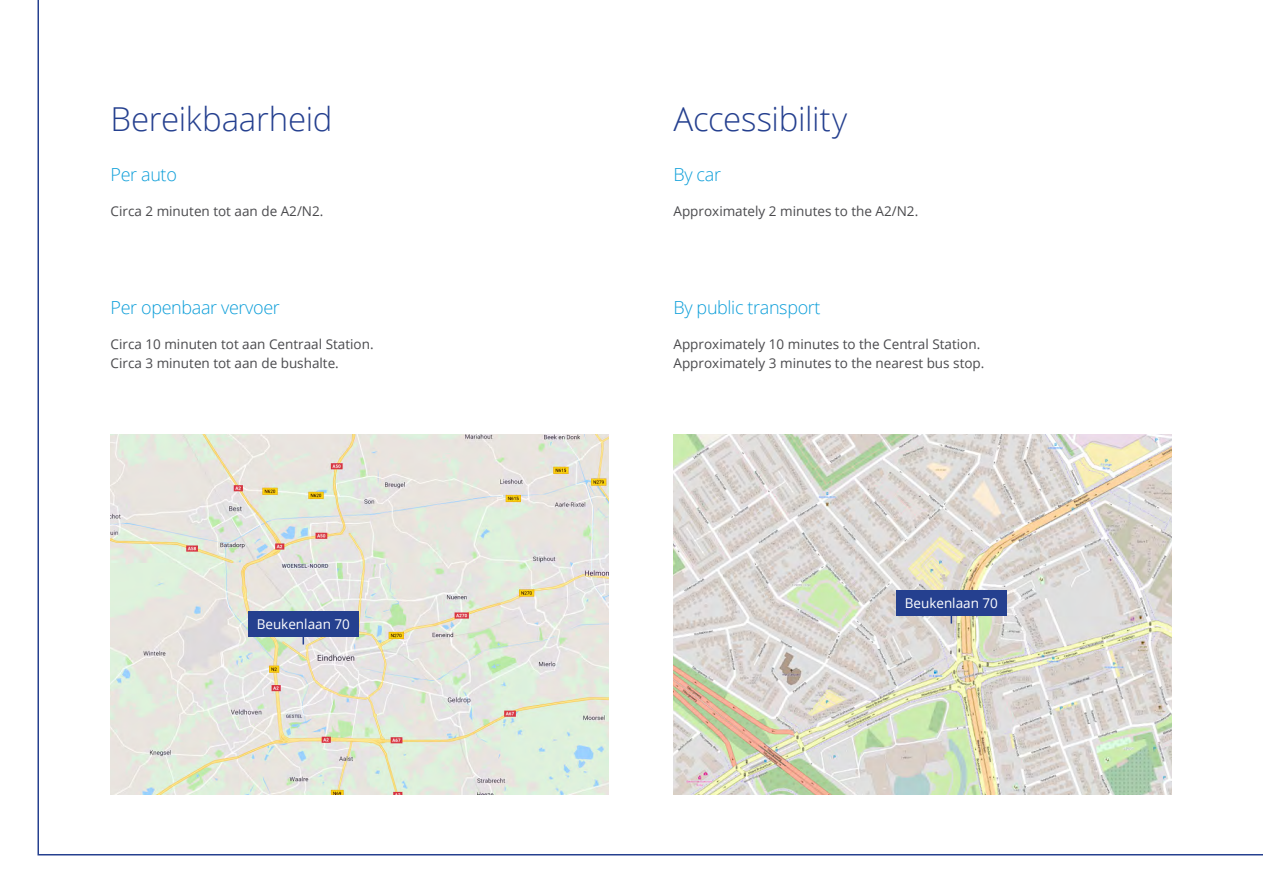
<style>
.page{position:relative;width:1263px;height:893px;background:#fff}
.page>*{position:absolute;margin:0;border:0;box-sizing:border-box;transform-origin:0 0}
.t1{font:300 33px "Open Sans";letter-spacing:-.01em;color:#25408f}
.t2{font:300 18px "Open Sans";letter-spacing:-.02em;color:#0c9ed9}
.t3{font:13.5px/19.5px "Open Sans";color:#4a4a4d}
.t4{font:13.5px "Open Sans";color:#fff}
</style>
<div class="page">
<img style="left:111px;top:434px;width:498px;height:360px">
<img style="left:673px;top:434px;width:499px;height:360px">
<div style="left:248px;top:611px;width:111px;height:26px;background:#25408f"></div>
<div style="left:896px;top:590px;width:111px;height:26px;background:#25408f"></div>
<h1 class="t1" style="left:111px;top:96px;width:224px">Bereikbaarheid</h1>
<h1 class="t1" style="left:673px;top:96px;width:175px">Accessibility</h1>
<h2 class="t2" style="left:111px;top:162px;width:68px">Per auto</h2>
<p class="t3" style="left:111px;top:201px;width:214px">Circa 2 minuten tot aan de A2/N2.</p>
<h2 class="t2" style="left:111px;top:296px;width:171px">Per openbaar vervoer</h2>
<p class="t3" style="left:111px;top:334px;width:265px">Circa 10 minuten tot aan Centraal Station.<br>Circa 3 minuten tot aan de bushalte.</p>
<p class="t4" style="left:257px;top:614px;width:95px">Beukenlaan 70</p>
<h2 class="t2" style="left:673px;top:162px;width:49px">By car</h2>
<p class="t3" style="left:673px;top:201px;width:246px">Approximately 2 minutes to the A2/N2.</p>
<h2 class="t2" style="left:673px;top:296px;width:149px">By public transport</h2>
<p class="t3" style="left:673px;top:334px;width:312px">Approximately 10 minutes to the Central Station.<br>Approximately 3 minutes to the nearest bus stop.</p>
<p class="t4" style="left:905px;top:593px;width:95px">Beukenlaan 70</p>
</div>
